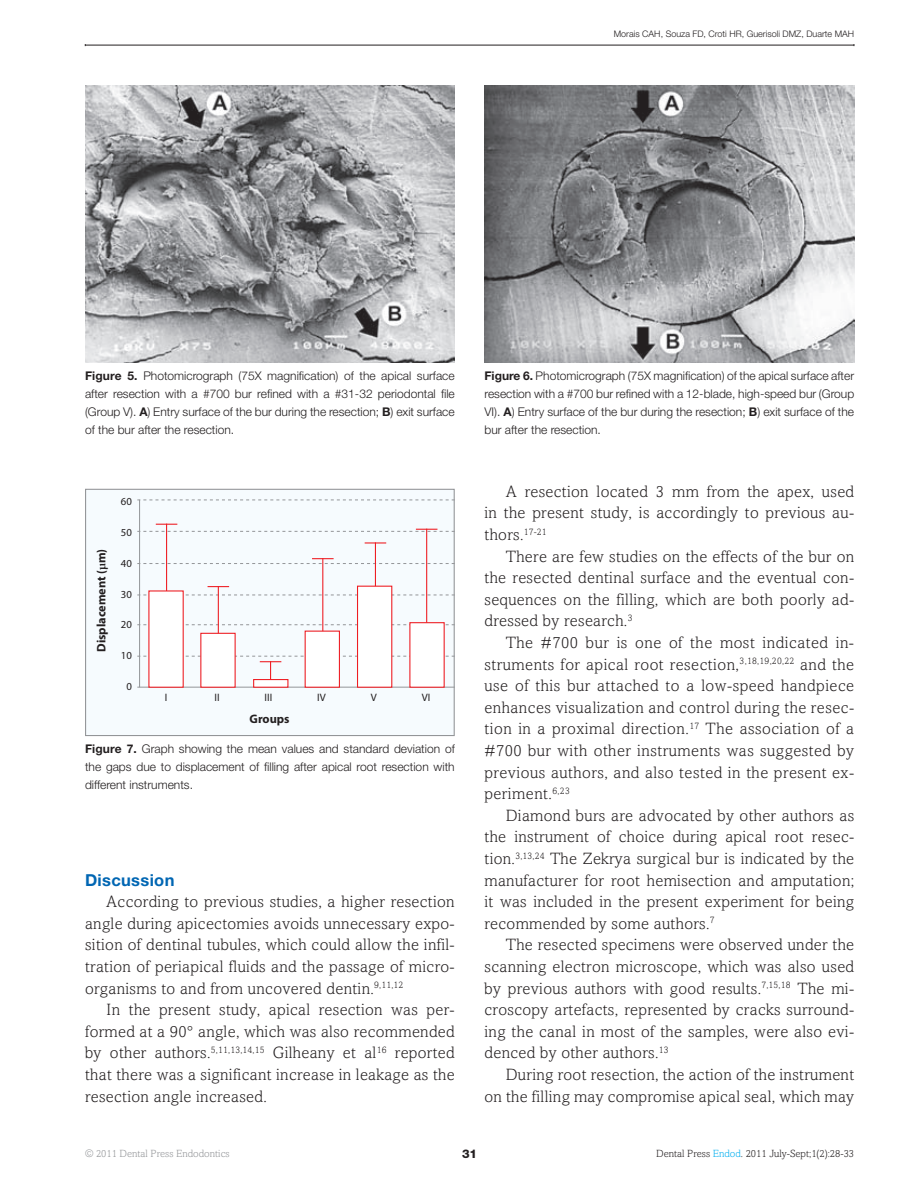
<style>
.page{position:relative;width:918px;height:1188px;background:#fff}
.page>*{position:absolute;margin:0;border:0;box-sizing:border-box;transform-origin:0 0}
.t1{font:300 16.5px/21.6px "Amasis";letter-spacing:.02em;color:#231f20;text-align:justify}
.t2{font:700 16.5px "Helvetica Neue LT Std";color:#0166b3}
.t3{font:700 12.3px "Myriad Pro";color:#231f20}
.t4{font:300 12px/18px "Helvetica Neue LT Std";color:#231f20;text-align:justify}
.t5{font:800 12px "Helvetica Neue LT Std";color:#231f20}
.t6{font:10.8px "Myriad Pro";color:#231f20}
.t7{font:300 10.5px "Amasis";color:#231f20}
.t8{font:300 10.5px "Amasis";color:#939598}
.t9{font:300 9px "Helvetica Neue LT Std";color:#231f20}
.s1{font-weight:700}
.s2{font-family:"Berling"}
.s3{color:#00aeef}
</style>
<div class="page">
<img style="left:85px;top:85px;width:370px;height:277px">
<img style="left:485px;top:85px;width:369px;height:277px">
<div style="left:85px;top:489px;width:370px;height:247px;background:#f6fbfe;border:1px solid #939598"></div>
<svg style="left:137px;top:500px;width:318px;height:1px"></svg>
<svg style="left:137px;top:624px;width:318px;height:1px"></svg>
<svg style="left:137px;top:595px;width:318px;height:1px"></svg>
<hr style="left:137px;top:687px;width:318px;height:1px;background:#939598">
<hr style="left:139px;top:500px;width:1px;height:187px;background:#939598">
<hr style="left:426px;top:529px;width:1px;height:147px;background:#ee1d23">
<hr style="left:375px;top:542px;width:1px;height:135px;background:#ee1d23">
<hr style="left:322px;top:558px;width:1px;height:109px;background:#ee1d23">
<hr style="left:218px;top:586px;width:1px;height:90px;background:#ee1d23">
<hr style="left:166px;top:524px;width:1px;height:161px;background:#ee1d23">
<div style="left:409px;top:622px;width:36px;height:66px;background:#fff;border:1px solid #ee1d23"></div>
<div style="left:357px;top:586px;width:35px;height:102px;background:#fff;border:1px solid #ee1d23"></div>
<div style="left:305px;top:631px;width:35px;height:57px;background:#fff;border:1px solid #ee1d23"></div>
<svg style="left:253px;top:686px;width:35px;height:2px"></svg>
<div style="left:200px;top:633px;width:36px;height:55px;background:#fff;border:1px solid #ee1d23"></div>
<div style="left:148px;top:590px;width:36px;height:98px;background:#fff;border:1px solid #ee1d23"></div>
<hr style="left:365px;top:542px;width:21px;height:2px;background:#ee1d23">
<svg style="left:137px;top:558px;width:318px;height:6px"></svg>
<svg style="left:208px;top:586px;width:21px;height:1px"></svg>
<svg style="left:137px;top:656px;width:318px;height:30px"></svg>
<svg style="left:137px;top:524px;width:318px;height:8px"></svg>
<hr style="left:85px;top:45px;width:769px;height:1px;background:#231f20">
<p class="t9" style="left:614px;top:28px;width:242px">Morais CAH, Souza FD, Croti HR, Guerisoli DMZ, Duarte MAH</p>
<p class="t4" style="left:85px;top:366px;width:371px"><span class="s1">Figure 5.</span> Photomicrograph (75X magnification) of the apical surface after resection with a #700 bur refined with a #31-32 periodontal file (Group V). <span class="s1">A</span>) Entry surface of the bur during the resection; <span class="s1">B</span>) exit surface of the bur after the resection.</p>
<p class="t3" style="left:93px;top:652px;width:105px;rotate:-90deg">Displacement (<span class="s2">µ</span>m)</p>
<p class="t6" style="left:121px;top:495px;width:13px">60</p>
<p class="t6" style="left:121px;top:526px;width:13px">50</p>
<p class="t6" style="left:121px;top:556px;width:13px">40</p>
<p class="t6" style="left:121px;top:587px;width:13px">30</p>
<p class="t6" style="left:121px;top:618px;width:13px">20</p>
<p class="t6" style="left:121px;top:649px;width:13px">10</p>
<p class="t6" style="left:126px;top:680px;width:7px">0</p>
<p class="t6" style="left:165px;top:691px;width:4px">I</p>
<p class="t6" style="left:215px;top:691px;width:7px">II</p>
<p class="t6" style="left:265px;top:691px;width:9px">III</p>
<p class="t6" style="left:317px;top:691px;width:10px">IV</p>
<p class="t6" style="left:371px;top:691px;width:8px">V</p>
<p class="t6" style="left:422px;top:691px;width:10px">VI</p>
<p class="t3" style="left:250px;top:711px;width:42px">Groups</p>
<p class="t4" style="left:85px;top:740px;width:371px"><span class="s1">Figure 7.</span> Graph showing the mean values and standard deviation of the gaps due to displacement of filling after apical root resection with different instruments.</p>
<p class="t2" style="left:85px;top:870px;width:91px">Discussion</p>
<p class="t1" style="left:85px;top:891px;width:371px;text-indent:21px">According to previous studies, a higher resection angle during apicectomies avoids unnecessary expo&shy;sition of dentinal tubules, which could allow the infil&shy;tration of periapical fluids and the passage of micro&shy;organisms to and from uncovered dentin.<sup>9,11,12</sup></p>
<p class="t1" style="left:85px;top:999px;width:371px;text-indent:21px">In the present study, apical resection was per&shy;formed at a 90° angle, which was also recommended by other authors.<sup>5,11,13,14,15</sup> Gilheany et al<sup>16</sup> reported that there was a significant increase in leakage as the resection angle increased.</p>
<p class="t4" style="left:485px;top:366px;width:371px"><span class="s1">Figure 6.</span> Photomicrograph (75X magnification) of the apical surface after resection with a #700 bur refined with a 12-blade, high-speed bur (Group VI). <span class="s1">A</span>) Entry surface of the bur during the resection; <span class="s1">B</span>) exit surface of the bur after the resection.</p>
<p class="t1" style="left:485px;top:480px;width:371px;text-indent:21px">A resection located 3 mm from the apex, used in the present study, is accordingly to previous au&shy;thors.<sup>17-21</sup></p>
<p class="t1" style="left:485px;top:545px;width:371px;text-indent:21px">There are few studies on the effects of the bur on the resected dentinal surface and the eventual con&shy;sequences on the filling, which are both poorly ad&shy;dressed by research.<sup>3</sup></p>
<p class="t1" style="left:485px;top:632px;width:371px;text-indent:21px">The #700 bur is one of the most indicated in&shy;struments for apical root resection,<sup>3,18,19,20,22</sup> and the use of this bur attached to a low-speed handpiece enhances visualization and control during the resec&shy;tion in a proximal direction.<sup>17</sup> The association of a #700 bur with other instruments was suggested by previous authors, and also tested in the present ex&shy;periment.<sup>6,23</sup></p>
<p class="t1" style="left:485px;top:804px;width:371px;text-indent:21px">Diamond burs are advocated by other authors as the instrument of choice during apical root resec&shy;tion.<sup>3,13,24</sup> The Zekrya surgical bur is indicated by the manufacturer for root hemisection and amputation; it was included in the present experiment for being recommended by some authors.<sup>7</sup></p>
<p class="t1" style="left:485px;top:934px;width:371px;text-indent:21px">The resected specimens were observed under the scanning electron microscope, which was also used by previous authors with good results.<sup>7,15,18</sup> The mi&shy;croscopy artefacts, represented by cracks surround&shy;ing the canal in most of the samples, were also evi&shy;denced by other authors.<sup>13</sup></p>
<p class="t1" style="left:485px;top:1064px;width:371px;text-align:right">During root resection, the action of the instrument on the filling may compromise apical seal, which may</p>
<p class="t8" style="left:85px;top:1148px;width:146px">© 2011 Dental Press Endodontics</p>
<p class="t5" style="left:462px;top:1147px;width:17px">31</p>
<p class="t7" style="left:656px;top:1148px;width:200px">Dental Press <span class="s3">Endod</span>. 2011 July-Sept;1(2):28-33</p>
</div>
